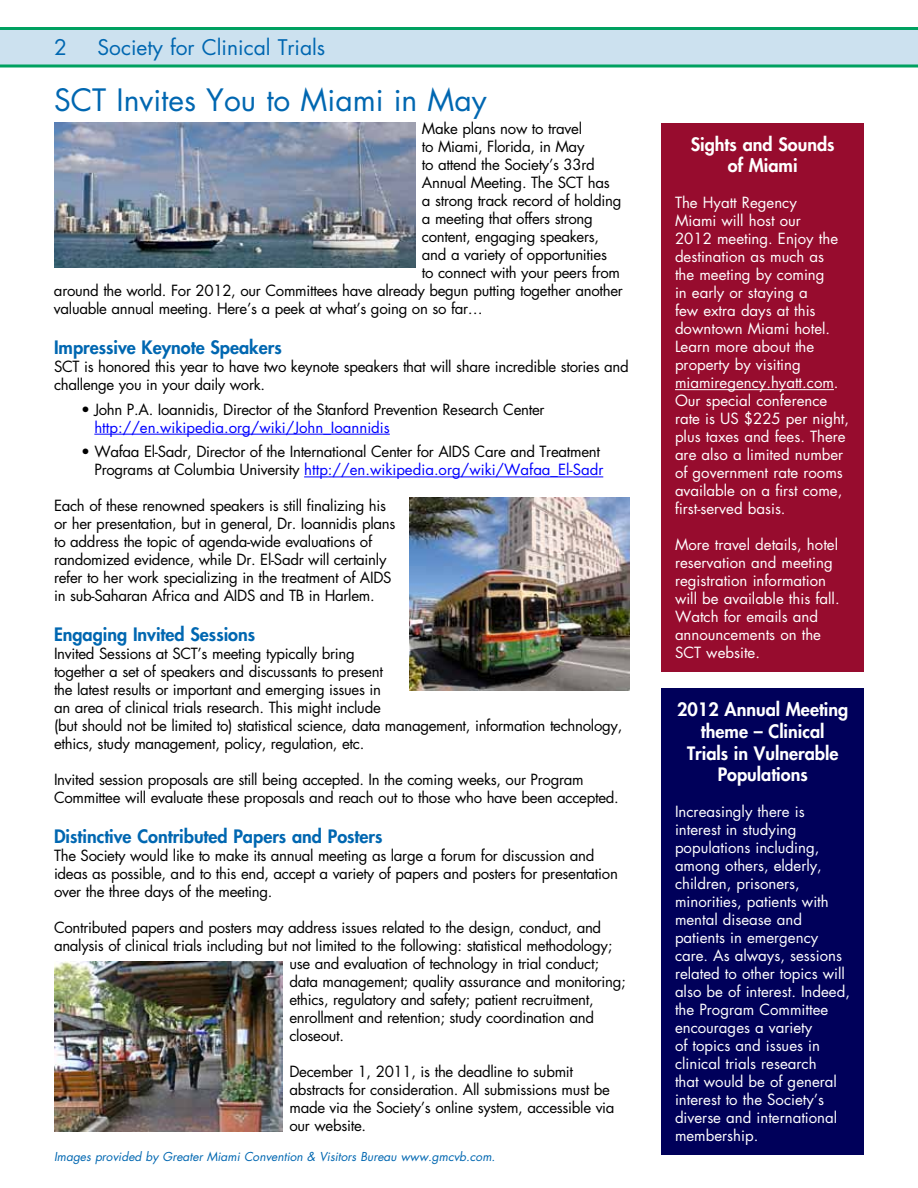
<style>
.page{position:relative;width:918px;height:1188px;background:#fff}
.page>*{position:absolute;margin:0;border:0;box-sizing:border-box;transform-origin:0 0}
.t1{font:30px "Futura";color:#0067b1}
.t2{font:21px "Futura";color:#0067b1}
.t3{font:800 18px "Futura";color:#0067b1}
.t4{font:800 18px/21.6px "Futura";color:#fff;text-align:center}
.t5{font:15px/18px "Futura";letter-spacing:-.02em;color:#000}
.t6{font:15px/18px "Futura";color:#fff}
.t7{font:15px "Futura";color:#00f}
.t8{font:italic 12px "Futura";color:#0067b1}
.s1{color:#00f}
</style>
<div class="page">
<svg style="left:0;top:27px;width:918px;height:41px;background:#aed7da"></svg>
<hr style="left:94px;top:434px;width:296px;height:1px;background:#00f">
<hr style="left:304px;top:477px;width:299px;height:1px;background:#00f">
<div style="left:662px;top:123px;width:202px;height:549px;background:#970c2e"></div>
<hr style="left:675px;top:389px;width:159px;height:1px;background:#fff">
<div style="left:662px;top:688px;width:202px;height:467px;background:#00005a"></div>
<img style="left:409px;top:497px;width:221px;height:194px">
<img style="left:54px;top:123px;width:361px;height:145px">
<img style="left:54px;top:961px;width:229px;height:171px">
<h2 class="t2" style="left:54px;top:34px;width:14px">2</h2>
<h2 class="t2" style="left:97px;top:34px;width:229px">Society for Clinical Trials</h2>
<h1 class="t1" style="left:54px;top:81px;width:434px">SCT Invites You to Miami in May</h1>
<p class="t5" style="left:422px;top:120px;width:162px">Make plans now to travel</p>
<p class="t5" style="left:422px;top:138px;width:164px">to Miami, Florida, in May</p>
<p class="t5" style="left:422px;top:156px;width:175px">to attend the Society’s 33rd</p>
<p class="t5" style="left:422px;top:174px;width:189px">Annual Meeting. The SCT has</p>
<p class="t5" style="left:422px;top:192px;width:201px">a strong track record of holding</p>
<p class="t5" style="left:422px;top:210px;width:173px">a meeting that offers strong</p>
<p class="t5" style="left:422px;top:228px;width:179px">content, engaging speakers,</p>
<p class="t5" style="left:422px;top:246px;width:187px">and a variety of opportunities</p>
<p class="t5" style="left:422px;top:264px;width:200px">to connect with your peers from</p>
<p class="t5" style="left:54px;top:282px;width:570px">around the world. For 2012, our Committees have already begun putting together another</p>
<p class="t5" style="left:54px;top:300px;width:430px">valuable annual meeting. Here’s a peek at what’s going on so far…</p>
<p class="t3" style="left:54px;top:335px;width:229px">Impressive Keynote Speakers</p>
<p class="t5" style="left:54px;top:358px;width:576px">SCT is honored this year to have two keynote speakers that will share incredible stories and challenge you in your daily work.</p>
<p class="t5" style="left:81px;top:400px;width:465px">• John P.A. Ioannidis, Director of the Stanford Prevention Research Center</p>
<p class="t7" style="left:94px;top:418px;width:297px">http://en.wikipedia.org/wiki/John_Ioannidis</p>
<p class="t5" style="left:81px;top:443px;width:524px;text-align:right">• Wafaa El-Sadr, Director of the International Center for AIDS Care and Treatment<br>Programs at Columbia University <span class="s1">http://en.wikipedia.org/wiki/Wafaa_El-Sadr</span></p>
<p class="t5" style="left:54px;top:497px;width:343px">Each of these renowned speakers is still finalizing his or her presentation, but in general, Dr. Ioannidis plans to address the topic of agenda-wide evaluations of randomized evidence, while Dr. El-Sadr will certainly refer to her work specializing in the treatment of AIDS in sub-Saharan Africa and AIDS and TB in Harlem.</p>
<p class="t3" style="left:54px;top:622px;width:203px">Engaging Invited Sessions</p>
<p class="t5" style="left:54px;top:645px;width:570px">Invited Sessions at SCT’s meeting typically bring<br>together a set of speakers and discussants to present<br>the latest results or important and emerging issues in<br>an area of clinical trials research. This might include<br>(but should not be limited to) statistical science, data management, information technology, ethics, study management, policy, regulation, etc.</p>
<p class="t5" style="left:54px;top:771px;width:566px">Invited session proposals are still being accepted. In the coming weeks, our Program<br>Committee will evaluate these proposals and reach out to those who have been accepted.</p>
<p class="t3" style="left:54px;top:824px;width:330px">Distinctive Contributed Papers and Posters</p>
<p class="t5" style="left:54px;top:846px;width:565px">The Society would like to make its annual meeting as large a forum for discussion and ideas as possible, and to this end, accept a variety of papers and posters for presentation over the three days of the meeting.</p>
<p class="t5" style="left:54px;top:918px;width:549px">Contributed papers and posters may address issues related to the design, conduct, and</p>
<p class="t5" style="left:54px;top:936px;width:560px">analysis of clinical trials including but not limited to the following: statistical methodology;</p>
<p class="t5" style="left:289px;top:954px;width:311px">use and evaluation of technology in trial conduct;</p>
<p class="t5" style="left:289px;top:972px;width:338px">data management; quality assurance and monitoring;</p>
<p class="t5" style="left:289px;top:990px;width:306px">ethics, regulatory and safety; patient recruitment,</p>
<p class="t5" style="left:289px;top:1008px;width:306px">enrollment and retention; study coordination and</p>
<p class="t5" style="left:289px;top:1026px;width:56px">closeout.</p>
<p class="t5" style="left:289px;top:1062px;width:327px">December 1, 2011, is the deadline to submit abstracts for consideration. All submissions must be made via the Society’s online system, accessible via our website.</p>
<p class="t8" style="left:54px;top:1148px;width:443px">Images provided by Greater Miami Convention &amp; Visitors Bureau www.gmcvb.com.</p>
<p class="t4" style="left:691px;top:133px;width:145px">Sights and Sounds of Miami</p>
<p class="t6" style="left:675px;top:194px;width:176px">The Hyatt Regency<br>Miami will host our<br>2012 meeting. Enjoy the destination as much as<br>the meeting by coming<br>in early or staying a<br>few extra days at this downtown Miami hotel.<br>Learn more about the property by visiting miamiregency.hyatt.com.<br>Our special conference rate is US $225 per night, plus taxes and fees. There are also a limited number of government rate rooms available on a first come, first-served basis.</p>
<p class="t6" style="left:675px;top:536px;width:166px">More travel details, hotel reservation and meeting registration information will be available this fall.<br>Watch for emails and announcements on the<br>SCT website.</p>
<p class="t4" style="left:677px;top:699px;width:173px">2012 Annual Meeting theme – Clinical<br>Trials in Vulnerable<br>Populations</p>
<p class="t6" style="left:675px;top:803px;width:177px">Increasingly there is interest in studying populations including, among others, elderly, children, prisoners, minorities, patients with mental disease and patients in emergency care. As always, sessions related to other topics will also be of interest. Indeed, the Program Committee encourages a variety<br>of topics and issues in clinical trials research<br>that would be of general interest to the Society’s diverse and international membership.</p>
</div>
